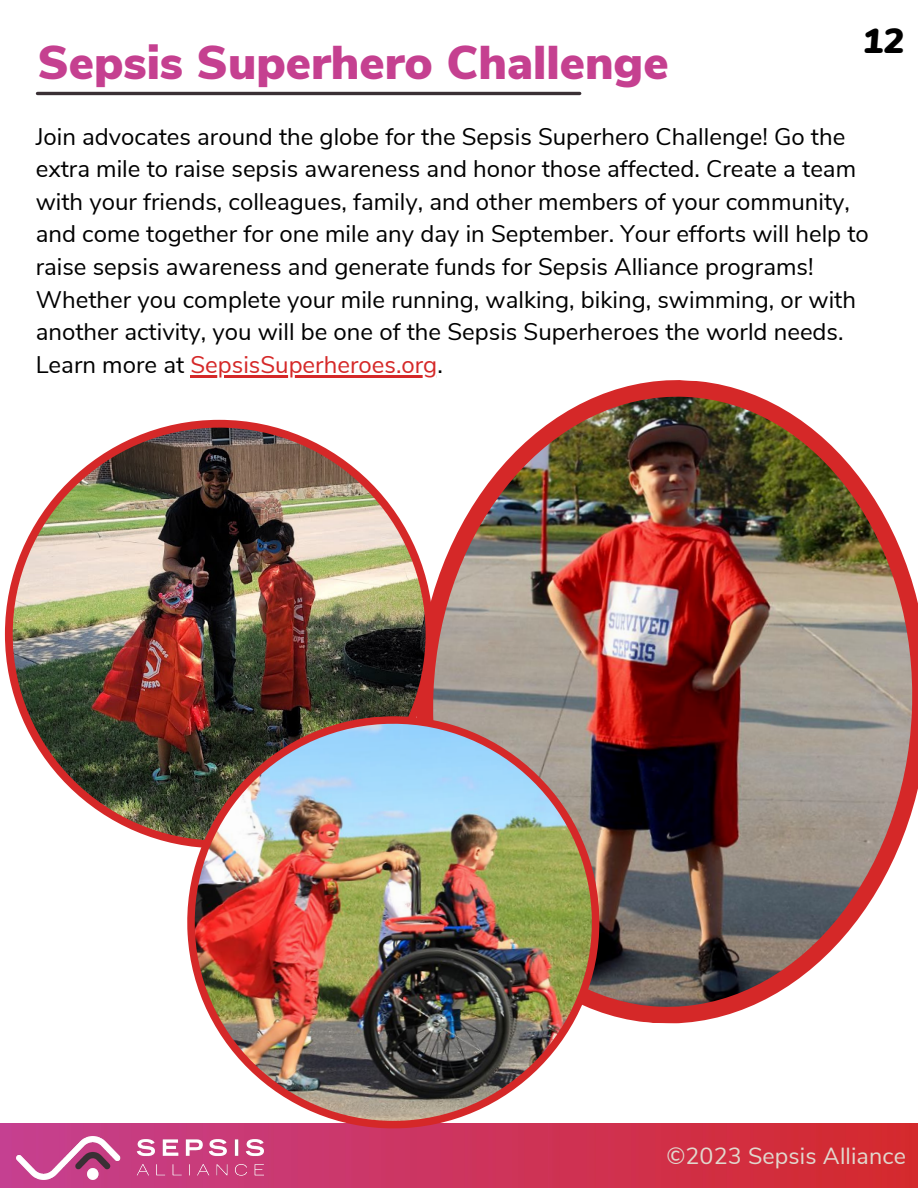
<style>
.page{position:relative;width:918px;height:1188px;background:#fff}
.page>*{position:absolute;margin:0;border:0;box-sizing:border-box;transform-origin:0 0}
.t1{font:900 47.25px "Nunito Sans";color:#c54090}
.t2{font:italic 900 34.8px "Nunito";color:#000}
.t3{font:24px/32.7px "Nunito Sans";color:#000}
.t4{font:23.25px "Nunito Sans";letter-spacing:.005em;color:#e1d8ce}
.s1{color:#d52828}
</style>
<div class="page">
<img style="left:0;top:1124px;width:918px;height:64px">
<img style="left:16px;top:1136px;width:248px;height:43px">
<hr style="left:37px;top:92px;width:543px;height:3px;background:#3a3035">
<img style="left:410px;top:377px;width:508px;height:647px">
<img style="left:5px;top:420px;width:428px;height:425px">
<img style="left:181px;top:710px;width:424px;height:424px">
<hr style="left:190px;top:375px;width:247px;height:2px;background:#d52828">
<p class="t1" style="left:37px;top:31px;width:633px">Sepsis Superhero Challenge</p>
<p class="t2" style="left:862px;top:18px;width:43px">12</p>
<p class="t3" style="left:36px;top:120px;width:835px">Join advocates around the globe for the Sepsis Superhero Challenge! Go the extra mile to raise sepsis awareness and honor those affected. Create a team with your friends, colleagues, family, and other members of your community, and come together for one mile any day in September. Your efforts will help to raise sepsis awareness and generate funds for Sepsis Alliance programs!<br>Whether you complete your mile running, walking, biking, swimming, or with another activity, you will be one of the Sepsis Superheroes the world needs.<br>Learn more at <span class="s1">SepsisSuperheroes.org</span>.</p>
<p class="t4" style="left:666px;top:1140px;width:241px">©2023 Sepsis Alliance</p>
</div>
